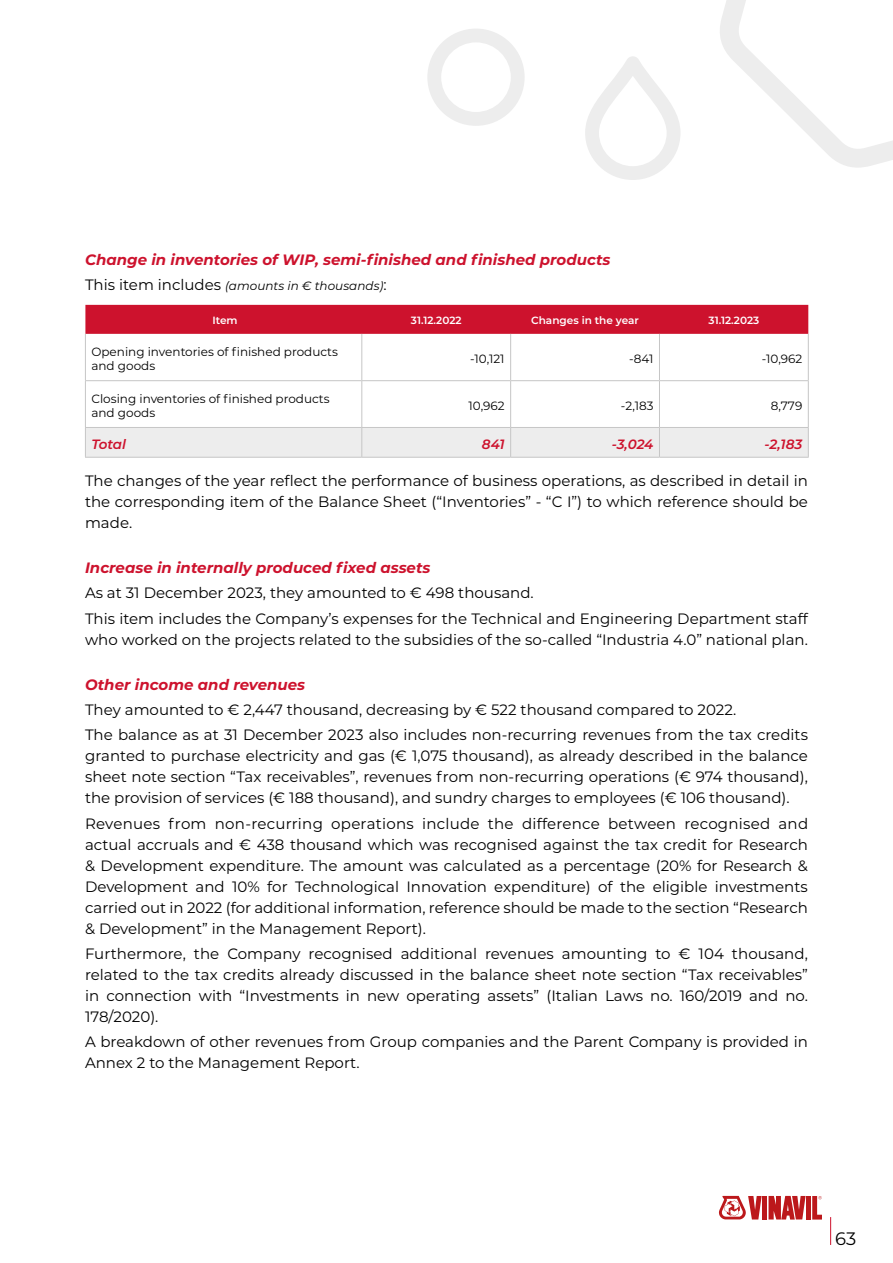
<style>
.page{position:relative;width:893px;height:1263px;background:#fff}
.page>*{position:absolute;margin:0;border:0;box-sizing:border-box;transform-origin:0 0}
.t1{font:18px "Montserrat";color:#000}
.t2{font:15px/21px "Montserrat";color:#000;text-align:justify}
.t3{font:italic 700 15px "Montserrat";color:#cd122d}
.t4{font:italic 600 13.5px "Montserrat";letter-spacing:-.005em;color:#cd122d}
.t5{font:12px/14.4px "Montserrat";color:#000}
.t6{font:italic 12px "Montserrat";color:#000}
.t7{font:600 10.5px "Montserrat";color:#fff}
.s1{font-style:normal;font-size:15px}
</style>
<div class="page">
<svg style="left:830px;top:1217px;width:1px;height:28px"></svg>
<div style="left:762px;top:1196px;width:5px;height:23px;background:#bc181b"></div>
<div style="left:806px;top:1196px;width:5px;height:23px;background:#bc181b"></div>
<svg style="left:812px;top:1196px;width:10px;height:23px"></svg>
<svg style="left:768px;top:1196px;width:38px;height:23px"></svg>
<svg style="left:719px;top:1196px;width:43px;height:23px"></svg>
<svg style="left:720px;top:0;width:173px;height:168px"></svg>
<svg style="left:585px;top:56px;width:95px;height:124px"></svg>
<svg style="left:427px;top:29px;width:98px;height:97px"></svg>
<div style="left:85px;top:305px;width:723px;height:29px;background:#cd122d"></div>
<svg style="left:86px;top:334px;width:722px;height:93px"></svg>
<hr style="left:85px;top:334px;width:1px;height:46px;background:#c6c6c6">
<hr style="left:361px;top:334px;width:1px;height:46px;background:#c6c6c6">
<hr style="left:510px;top:334px;width:1px;height:46px;background:#c6c6c6">
<hr style="left:659px;top:334px;width:1px;height:46px;background:#c6c6c6">
<hr style="left:808px;top:334px;width:1px;height:46px;background:#c6c6c6">
<hr style="left:85px;top:380px;width:277px;height:1px;background:#c6c6c6">
<hr style="left:85px;top:381px;width:1px;height:46px;background:#c6c6c6">
<hr style="left:362px;top:380px;width:149px;height:1px;background:#c6c6c6">
<hr style="left:361px;top:381px;width:1px;height:46px;background:#c6c6c6">
<hr style="left:511px;top:380px;width:148px;height:1px;background:#c6c6c6">
<hr style="left:510px;top:381px;width:1px;height:46px;background:#c6c6c6">
<hr style="left:659px;top:380px;width:150px;height:1px;background:#c6c6c6">
<hr style="left:659px;top:381px;width:1px;height:46px;background:#c6c6c6">
<hr style="left:808px;top:381px;width:1px;height:46px;background:#c6c6c6">
<svg style="left:85px;top:427px;width:724px;height:30px"></svg>
<hr style="left:85px;top:457px;width:277px;height:1px;background:#c6c6c6">
<hr style="left:362px;top:457px;width:149px;height:1px;background:#c6c6c6">
<hr style="left:511px;top:457px;width:148px;height:1px;background:#c6c6c6">
<hr style="left:659px;top:457px;width:150px;height:1px;background:#c6c6c6">
<p class="t3" style="left:85px;top:249px;width:527px">Change in inventories of WIP, semi-finished and finished products</p>
<p class="t6" style="left:85px;top:278px;width:303px"><span class="s1">This item includes</span> (amounts in € thousands)<span class="s1">:</span></p>
<p class="t7" style="left:212px;top:313px;width:27px">Item</p>
<p class="t7" style="left:411px;top:313px;width:52px">31.12.2022</p>
<p class="t7" style="left:531px;top:313px;width:109px">Changes in the year</p>
<p class="t7" style="left:708px;top:313px;width:52px">31.12.2023</p>
<p class="t5" style="left:91px;top:344px;width:248px">Opening inventories of finished products and goods</p>
<p class="t5" style="left:470px;top:351px;width:36px">-10,121</p>
<p class="t5" style="left:629px;top:351px;width:26px">-841</p>
<p class="t5" style="left:762px;top:351px;width:42px">-10,962</p>
<p class="t5" style="left:91px;top:391px;width:240px">Closing inventories of finished products and goods</p>
<p class="t5" style="left:469px;top:398px;width:38px">10,962</p>
<p class="t5" style="left:621px;top:398px;width:34px">-2,183</p>
<p class="t5" style="left:771px;top:398px;width:33px">8,779</p>
<p class="t4" style="left:91px;top:434px;width:36px">Total</p>
<p class="t4" style="left:482px;top:434px;width:24px">841</p>
<p class="t4" style="left:612px;top:434px;width:43px">-3,024</p>
<p class="t4" style="left:764px;top:434px;width:39px">-2,183</p>
<p class="t2" style="left:85px;top:469px;width:724px">The changes of the year reflect the performance of business operations, as described in detail in the corresponding item of the Balance Sheet (“Inventories” - “C I”) to which reference should be made.</p>
<p class="t3" style="left:85px;top:557px;width:347px">Increase in internally produced fixed assets</p>
<p class="t2" style="left:85px;top:580px;width:724px;line-height:25.2px">As at 31 December 2023, they amounted to € 498 thousand.<br>This item includes the Company’s expenses for the Technical and Engineering Department staff</p>
<p class="t2" style="left:85px;top:628px;width:724px">who worked on the projects related to the subsidies of the so-called “Industria 4.0” national plan.</p>
<p class="t3" style="left:85px;top:674px;width:222px">Other income and revenues</p>
<p class="t2" style="left:85px;top:697px;width:724px;line-height:25.2px">They amounted to € 2,447 thousand, decreasing by € 522 thousand compared to 2022.<br>The balance as at 31 December 2023 also includes non-recurring revenues from the tax credits</p>
<p class="t2" style="left:85px;top:745px;width:724px">granted to purchase electricity and gas (€ 1,075 thousand), as already described in the balance sheet note section “Tax receivables”, revenues from non-recurring operations (€ 974 thousand), the provision of services (€ 188 thousand), and sundry charges to employees (€ 106 thousand).</p>
<p class="t2" style="left:85px;top:812px;width:725px">Revenues from non-recurring operations include the difference between recognised and actual accruals and € 438 thousand which was recognised against the tax credit for Research &amp; Development expenditure. The amount was calculated as a percentage (20% for Research &amp; Development and 10% for Technological Innovation expenditure) of the eligible investments carried out in 2022 (for additional information, reference should be made to the section “Research &amp; Development” in the Management Report).</p>
<p class="t2" style="left:85px;top:942px;width:724px">Furthermore, the Company recognised additional revenues amounting to € 104 thousand, related to the tax credits already discussed in the balance sheet note section “Tax receivables” in connection with “Investments in new operating assets” (Italian Laws no. 160/2019 and no.<br>178/2020).</p>
<p class="t2" style="left:85px;top:1031px;width:724px">A breakdown of other revenues from Group companies and the Parent Company is provided in<br>Annex 2 to the Management Report.</p>
<p class="t1" style="left:835px;top:1226px;width:23px">63</p>
</div>
